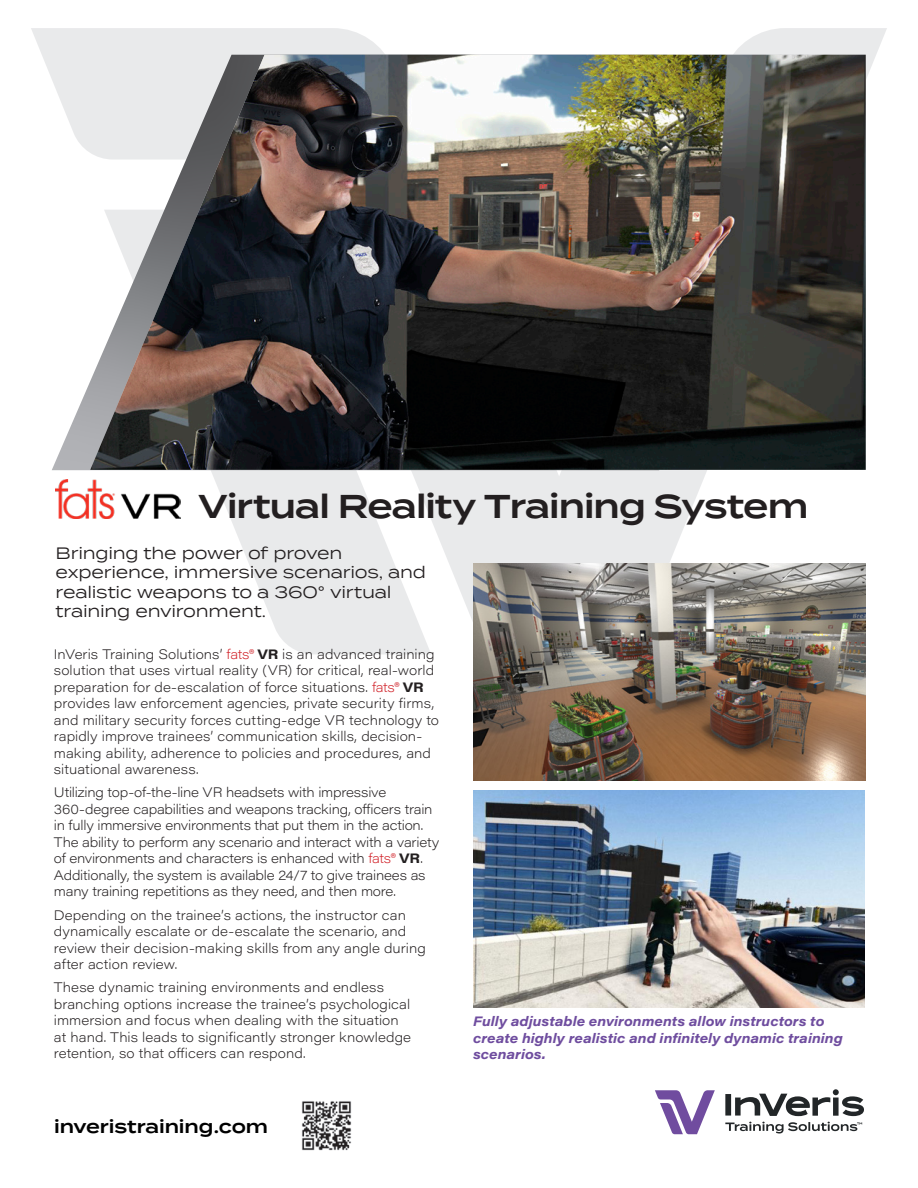
<style>
.page{position:relative;width:918px;height:1188px;background:#fff}
.page>*{position:absolute;margin:0;border:0;box-sizing:border-box;transform-origin:0 0}
.Page_1_title_28pt{font:600 33px "Termina";letter-spacing:-.03em;color:#231f20}
.t1{font:600 18px "Termina";letter-spacing:-.005em;color:#000}
.Body_text_11_13{font:16.5px/19.5px "Termina";letter-spacing:-.015em;color:#231f20}
.Body_text_9_12{font:200 13.5px/16.5px "Acumin Pro Wide";color:#231f20}
.Sidebar{font:italic 700 13.5px/16.2px "Acumin Pro Wide";letter-spacing:.005em;color:#6f4d9f}
.s1{color:#d1232a}
.s2{font-weight:700}
</style>
<div class="page">
<svg style="left:31px;top:28px;width:856px;height:626px"></svg>
<svg style="left:52px;top:55px;width:38px;height:415px"></svg>
<img style="left:90px;top:55px;width:776px;height:415px">
<img style="left:56px;top:480px;width:124px;height:38px">
<svg style="left:725px;top:1122px;width:137px;height:12px"></svg>
<svg style="left:725px;top:1089px;width:139px;height:27px"></svg>
<svg style="left:655px;top:1090px;width:60px;height:44px"></svg>
<img style="left:473px;top:790px;width:391px;height:217px">
<img style="left:474px;top:564px;width:391px;height:217px">
<img style="left:302px;top:1101px;width:50px;height:50px">
<p class="Page_1_title_28pt" style="left:199px;top:482px;width:611px">Virtual Reality Training System</p>
<p class="Body_text_11_13" style="left:56px;top:542px;width:372px">Bringing the power of proven experience, immersive scenarios, and realistic weapons to a 360° virtual training environment.</p>
<p class="Body_text_9_12" style="left:54px;top:645px;width:387px">InVeris Training Solutions’ <span class="s1">fats®</span> <span class="s2">VR</span> is an advanced training solution that uses virtual reality (VR) for critical, real-world preparation for de-escalation of force situations. <span class="s1">fats®</span> <span class="s2">VR </span>provides law enforcement agencies, private security firms, and military security forces cutting-edge VR technology to rapidly improve trainees’ communication skills, decision&shy;making ability, adherence to policies and procedures, and situational awareness.</p>
<p class="Body_text_9_12" style="left:54px;top:784px;width:387px">Utilizing top-of-the-line VR headsets with impressive 360-degree capabilities and weapons tracking, officers train in fully immersive environments that put them in the action.<br>The ability to perform any scenario and interact with a variety of environments and characters is enhanced with <span class="s1">fats®</span> <span class="s2">VR</span>.<br>Additionally, the system is available 24/7 to give trainees as many training repetitions as they need, and then more.</p>
<p class="Body_text_9_12" style="left:54px;top:906px;width:373px">Depending on the trainee’s actions, the instructor can dynamically escalate or de-escalate the scenario, and review their decision-making skills from any angle during after action review.</p>
<p class="Body_text_9_12" style="left:54px;top:979px;width:359px">These dynamic training environments and endless branching options increase the trainee’s psychological immersion and focus when dealing with the situation at hand. This leads to significantly stronger knowledge retention, so that officers can respond.</p>
<p class="t1" style="left:54px;top:1114px;width:216px">inveristraining.com</p>
<p class="Sidebar" style="left:473px;top:1013px;width:371px">Fully adjustable environments allow instructors to create highly realistic and infinitely dynamic training scenarios.</p>
</div>
